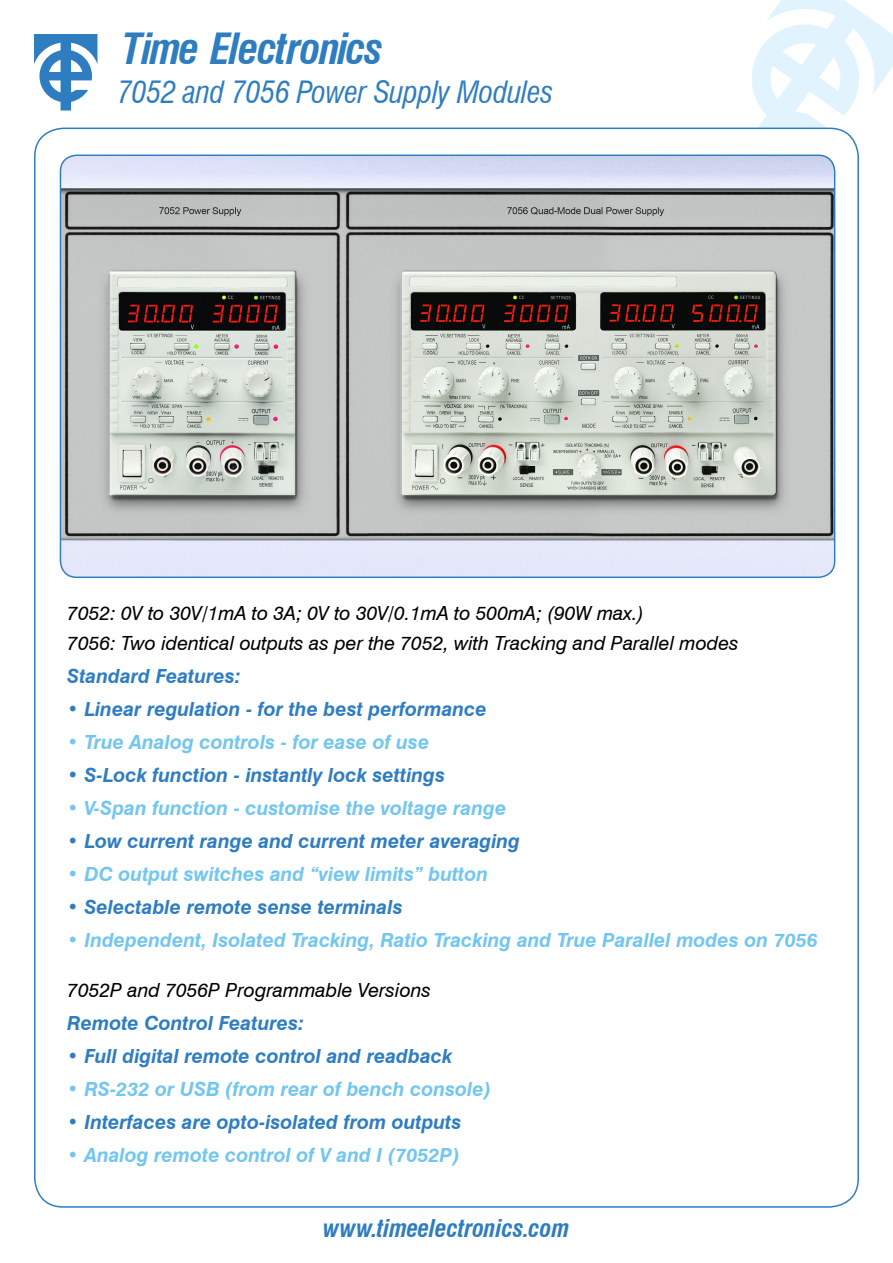
<style>
.page{position:relative;width:893px;height:1263px;background:#fff}
.page>*{position:absolute;margin:0;border:0;box-sizing:border-box;transform-origin:0 0}
.t1{font:italic 700 condensed 42px "Swiss 721 BT";letter-spacing:-.035em;color:#2f7dc1}
.t2{font:italic condensed 30px "Swiss 721 BT";letter-spacing:-.01em;color:#2f7dc1}
.t3{font:italic 700 condensed 24px "Swiss 721 BT";color:#2f7dc1}
.t4{font:italic 700 19.5px "Swiss 721 BT";color:#2f7dc1}
.t5{font:italic 700 19.5px "Swiss 721 BT";color:#72c6ef}
.t6{font:italic 19.5px "Swiss 721 BT";color:#000}
</style>
<div class="page">
<svg style="left:746px;top:0;width:147px;height:142px"></svg>
<svg style="left:34px;top:34px;width:63px;height:77px"></svg>
<div style="left:35px;top:128px;width:823px;height:1079px;background:#fff;border-radius:29px"></div>
<img style="left:61px;top:155px;width:774px;height:422px">
<p class="t1" style="left:123px;top:24px;width:262px">Time Electronics</p>
<p class="t2" style="left:117px;top:74px;width:438px">7052 and 7056 Power Supply Modules</p>
<p class="t6" style="left:67px;top:601px;width:578px">7052: 0V to 30V/1mA to 3A; 0V to 30V/0.1mA to 500mA; (90W max.)</p>
<p class="t6" style="left:67px;top:631px;width:673px">7056: Two identical outputs as per the 7052, with Tracking and Parallel modes</p>
<p class="t4" style="left:67px;top:664px;width:175px">Standard Features:</p>
<p class="t4" style="left:67px;top:697px;width:421px">• Linear regulation - for the best performance</p>
<p class="t5" style="left:67px;top:730px;width:364px">• True Analog controls - for ease of use</p>
<p class="t4" style="left:67px;top:763px;width:379px">• S-Lock function - instantly lock settings</p>
<p class="t5" style="left:67px;top:796px;width:441px">• V-Span function - customise the voltage range</p>
<p class="t4" style="left:67px;top:829px;width:454px">• Low current range and current meter averaging</p>
<p class="t5" style="left:67px;top:862px;width:422px">• DC output switches and “view limits” button</p>
<p class="t4" style="left:67px;top:895px;width:337px">• Selectable remote sense terminals</p>
<p class="t5" style="left:67px;top:928px;width:752px">• Independent, Isolated Tracking, Ratio Tracking and True Parallel modes on 7056</p>
<p class="t6" style="left:67px;top:978px;width:365px">7052P and 7056P Programmable Versions</p>
<p class="t4" style="left:67px;top:1011px;width:238px">Remote Control Features:</p>
<p class="t4" style="left:67px;top:1044px;width:386px">• Full digital remote control and readback</p>
<p class="t5" style="left:67px;top:1077px;width:425px">• RS-232 or USB (from rear of bench console)</p>
<p class="t4" style="left:67px;top:1110px;width:396px">• Interfaces are opto-isolated from outputs</p>
<p class="t5" style="left:67px;top:1143px;width:394px">• Analog remote control of V and I (7052P)</p>
<p class="t3" style="left:323px;top:1214px;width:248px">www.timeelectronics.com</p>
</div>
